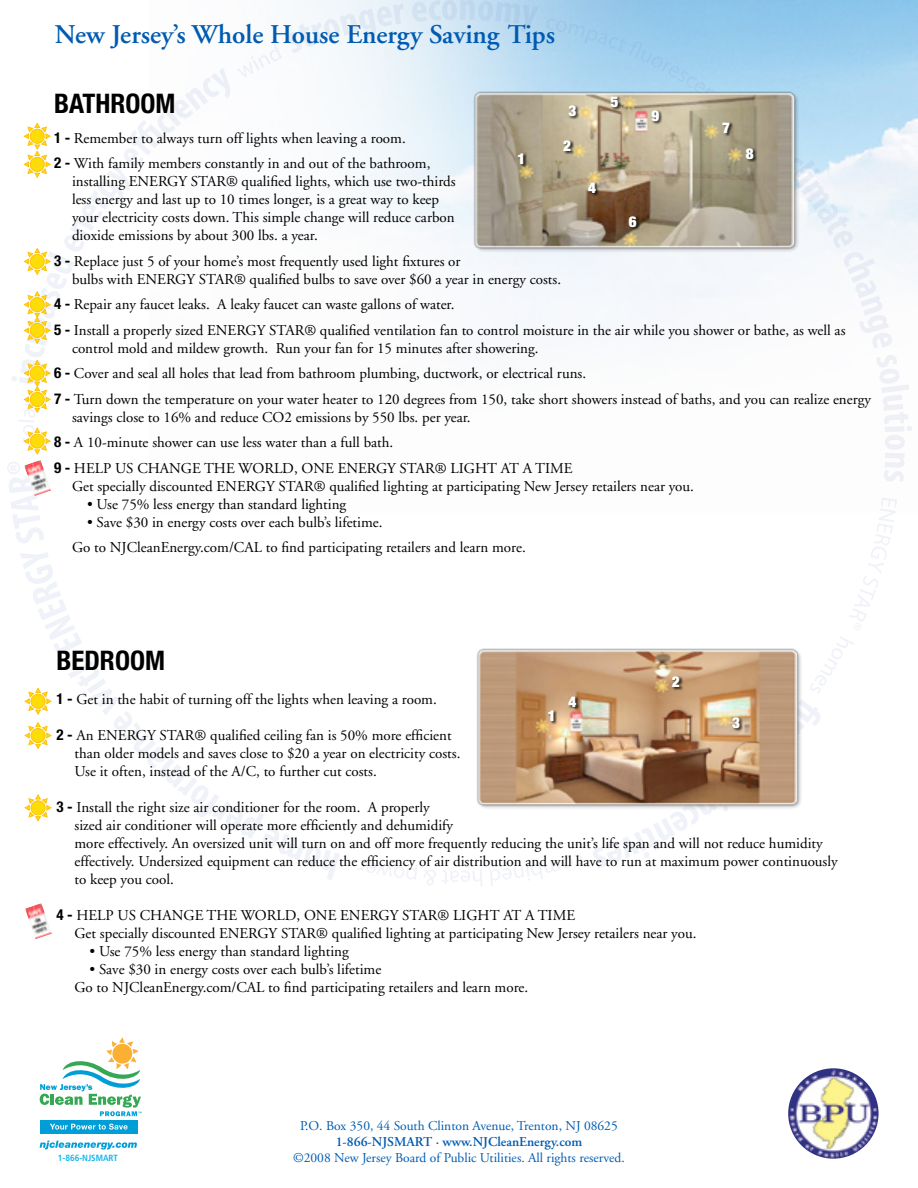
<style>
.page{position:relative;width:918px;height:1188px;background:#fff}
.page>*{position:absolute;margin:0;border:0;box-sizing:border-box;transform-origin:0 0}
.t1{font:600 27px "Adobe Garamond";color:#005bb1}
.t2{font:700 condensed 27px "Helvetica Neue";color:#000}
.t3{font:15px/18px "Adobe Garamond";color:#000}
.t4{font:900 expanded 15px "Helvetica Neue";color:#fff}
.t5{font:13.5px "Adobe Garamond";color:#005bb1}
.t6{font:600 13.5px "Adobe Garamond";color:#005bb1}
.t7{font:700 condensed 9px "Frutiger";color:#13b5ea}
.s1{font-family:"Helvetica Neue";font-weight:700;font-stretch:condensed}
</style>
<div class="page">
<img style="left:788px;top:1068px;width:91px;height:91px;border-radius:50%">
<div style="left:40px;top:1120px;width:98px;height:13px;background:#009ed6"></div>
<svg style="left:50px;top:1124px;width:78px;height:6px"></svg>
<svg style="left:40px;top:1141px;width:97px;height:9px"></svg>
<svg style="left:40px;top:1037px;width:102px;height:79px"></svg>
<svg style="left:237px;top:3px;width:167px;height:74px"></svg>
<svg style="left:412px;top:0;width:126px;height:33px;background:#c5ddf0"></svg>
<svg style="left:546px;top:18px;width:366px;height:464px"></svg>
<svg style="left:593px;top:498px;width:304px;height:370px"></svg>
<svg style="left:490px;top:855px;width:92px;height:31px"></svg>
<svg style="left:442px;top:871px;width:40px;height:15px"></svg>
<svg style="left:358px;top:860px;width:78px;height:25px"></svg>
<svg style="left:7px;top:462px;width:37px;height:81px"></svg>
<img style="left:470px;top:87px;width:335px;height:170px">
<img style="left:477px;top:644px;width:331px;height:170px">
<div style="left:548px;top:709px;width:9px;height:16px;background:#000;opacity:.75"></div>
<div style="left:672px;top:676px;width:11px;height:15px;background:#000;opacity:.75"></div>
<div style="left:732px;top:716px;width:11px;height:16px;background:#000;opacity:.75"></div>
<div style="left:568px;top:695px;width:12px;height:15px;background:#000;opacity:.75"></div>
<div style="left:517px;top:152px;width:10px;height:15px;background:#000;opacity:.75"></div>
<div style="left:563px;top:139px;width:11px;height:15px;background:#000;opacity:.75"></div>
<div style="left:568px;top:104px;width:12px;height:15px;background:#000;opacity:.75"></div>
<div style="left:587px;top:181px;width:13px;height:15px;background:#000;opacity:.75"></div>
<div style="left:610px;top:95px;width:12px;height:15px;background:#000;opacity:.75"></div>
<div style="left:628px;top:215px;width:12px;height:15px;background:#000;opacity:.75"></div>
<div style="left:722px;top:121px;width:11px;height:15px;background:#000;opacity:.75"></div>
<div style="left:745px;top:148px;width:12px;height:15px;background:#000;opacity:.75"></div>
<div style="left:651px;top:110px;width:12px;height:15px;background:#000;opacity:.75"></div>
<img style="left:24px;top:460px;width:27px;height:36px">
<svg style="left:11px;top:68px;width:219px;height:386px"></svg>
<img style="left:25px;top:903px;width:27px;height:36px">
<svg style="left:20px;top:552px;width:319px;height:328px"></svg>
<h1 class="t1" style="left:55px;top:20px;width:502px">New Jersey’s Whole House Energy Saving Tips</h1>
<h1 class="t2" style="left:54px;top:87px;width:123px">BATHROOM</h1>
<p class="t4" style="left:611px;top:92px;width:9px">5</p>
<p class="t4" style="left:569px;top:101px;width:9px">3</p>
<p class="t4" style="left:651px;top:106px;width:9px">9</p>
<p class="t4" style="left:722px;top:118px;width:9px">7</p>
<p class="t3" style="left:54px;top:125px;width:378px;line-height:25.5px"><span class="s1">1 -</span> Remember to always turn off lights when leaving a room.<br><span class="s1">2 -</span> With family members constantly in and out of the bathroom,</p>
<p class="t3" style="left:72px;top:173px;width:385px">installing ENERGY STAR® qualified lights, which use two-thirds less energy and last up to 10 times longer, is a great way to keep your electricity costs down. This simple change will reduce carbon dioxide emissions by about 300 lbs. a year.</p>
<p class="t3" style="left:72px;top:252px;width:491px;text-indent:-18px"><span class="s1">3 -</span> Replace just 5 of your home’s most frequently used light fixtures or<br>bulbs with ENERGY STAR® qualified bulbs to save over $60 a year in energy costs.</p>
<p class="t3" style="left:54px;top:292px;width:793px;line-height:25.5px"><span class="s1">4 -</span> Repair any faucet leaks. A leaky faucet can waste gallons of water.<br><span class="s1">5 -</span> Install a properly sized ENERGY STAR® qualified ventilation fan to control moisture in the air while you shower or bathe, as well as</p>
<p class="t3" style="left:54px;top:335px;width:819px;line-height:25.5px;text-indent:18px">control mold and mildew growth. Run your fan for 15 minutes after showering.<br><span class="s1">6 -</span> Cover and seal all holes that lead from bathroom plumbing, ductwork, or electrical runs.<br><span class="s1">7 -</span> Turn down the temperature on your water heater to 120 degrees from 150, take short showers instead of baths, and you can realize energy</p>
<p class="t3" style="left:54px;top:404px;width:520px;line-height:25.5px;text-indent:18px">savings close to 16% and reduce CO2 emissions by 550 lbs. per year.<br><span class="s1">8 -</span> A 10-minute shower can use less water than a full bath.<br><span class="s1">9 -</span> HELP US CHANGE THE WORLD, ONE ENERGY STAR® LIGHT AT A TIME</p>
<p class="t3" style="left:72px;top:477px;width:624px">Get specially discounted ENERGY STAR® qualified lighting at participating New Jersey retailers near you.</p>
<p class="t3" style="left:87px;top:495px;width:261px">• Use 75% less energy than standard lighting</p>
<p class="t3" style="left:72px;top:509px;width:455px;line-height:25.5px;text-indent:15px">• Save $30 in energy costs over each bulb’s lifetime.<br>Go to NJCleanEnergy.com/CAL to find participating retailers and learn more.</p>
<p class="t4" style="left:563px;top:136px;width:9px">2</p>
<p class="t4" style="left:746px;top:144px;width:9px">8</p>
<p class="t4" style="left:518px;top:149px;width:9px">1</p>
<p class="t4" style="left:588px;top:178px;width:9px">4</p>
<p class="t4" style="left:629px;top:212px;width:9px">6</p>
<h1 class="t2" style="left:56px;top:644px;width:110px">BEDROOM</h1>
<p class="t4" style="left:672px;top:672px;width:9px">2</p>
<p class="t3" style="left:56px;top:691px;width:382px"><span class="s1">1 -</span> Get in the habit of turning off the lights when leaving a room.</p>
<p class="t3" style="left:74px;top:727px;width:387px;text-indent:-18px"><span class="s1">2 -</span> An ENERGY STAR® qualified ceiling fan is 50% more efficient than older models and saves close to $20 a year on electricity costs.<br>Use it often, instead of the A/C, to further cut costs.</p>
<p class="t3" style="left:74px;top:799px;width:765px;text-indent:-18px"><span class="s1">3 -</span> Install the right size air conditioner for the room. A properly<br>sized air conditioner will operate more efficiently and dehumidify<br>more effectively. An oversized unit will turn on and off more frequently reducing the unit’s life span and will not reduce humidity effectively. Undersized equipment can reduce the efficiency of air distribution and will have to run at maximum power continuously to keep you cool.</p>
<p class="t3" style="left:74px;top:907px;width:624px;text-indent:-18px"><span class="s1">4 -</span> HELP US CHANGE THE WORLD, ONE ENERGY STAR® LIGHT AT A TIME<br>Get specially discounted ENERGY STAR® qualified lighting at participating New Jersey retailers near you.</p>
<p class="t3" style="left:89px;top:943px;width:261px">• Use 75% less energy than standard lighting</p>
<p class="t3" style="left:74px;top:961px;width:455px;text-indent:15px">• Save $30 in energy costs over each bulb’s lifetime<br>Go to NJCleanEnergy.com/CAL to find participating retailers and learn more.</p>
<p class="t4" style="left:568px;top:692px;width:9px">4</p>
<p class="t4" style="left:548px;top:706px;width:9px">1</p>
<p class="t4" style="left:732px;top:713px;width:9px">3</p>
<p class="t7" style="left:58px;top:1153px;width:61px">1-866-NJSMART</p>
<p class="t5" style="left:300px;top:1118px;width:319px">P.O. Box 350, 44 South Clinton Avenue, Trenton, NJ 08625</p>
<p class="t6" style="left:336px;top:1134px;width:248px">1-866-NJSMART · www.NJCleanEnergy.com</p>
<p class="t5" style="left:293px;top:1150px;width:333px">©2008 New Jersey Board of Public Utilities. All rights reserved.</p>
</div>
